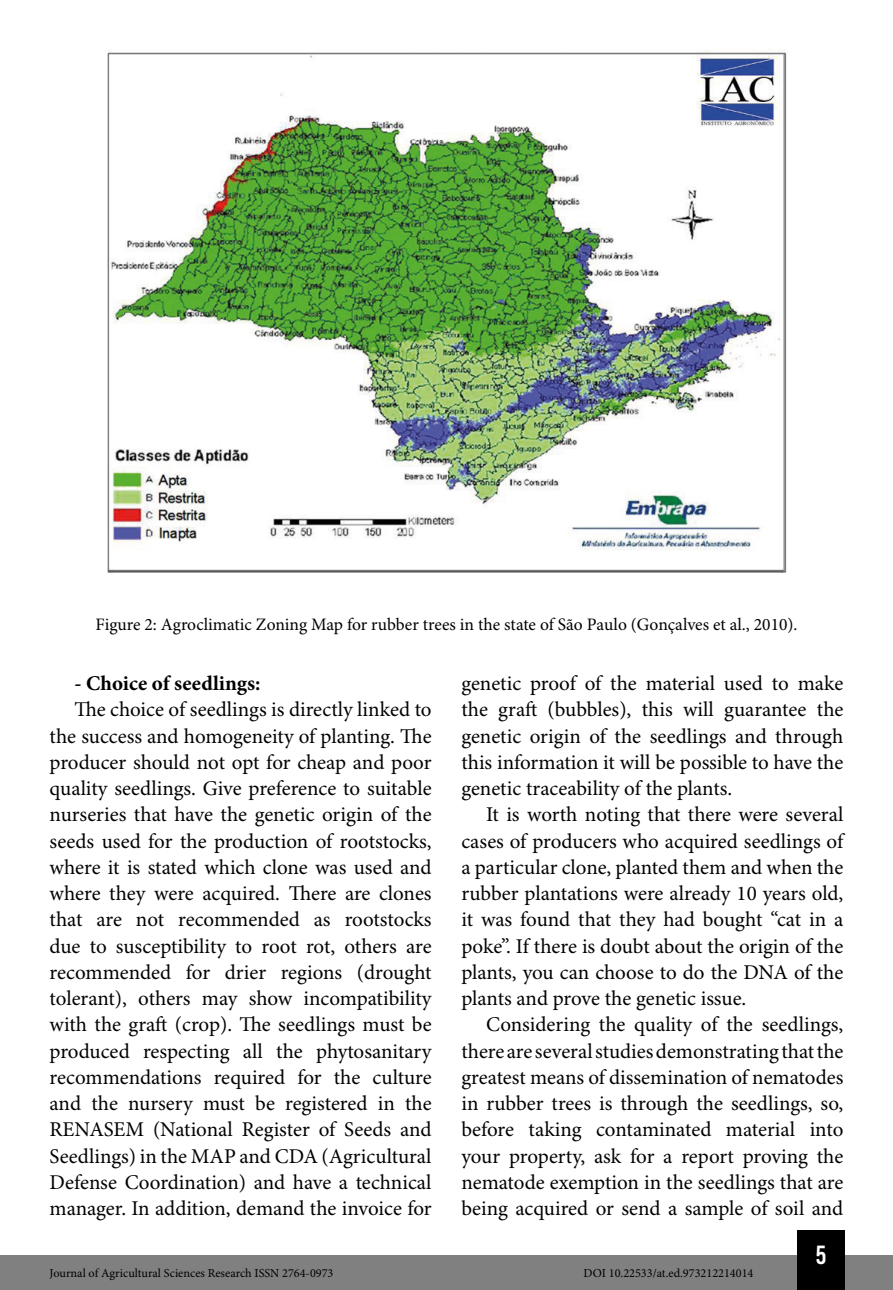
<style>
.page{position:relative;width:893px;height:1290px;background:#fff}
.page>*{position:absolute;margin:0;border:0;box-sizing:border-box;transform-origin:0 0}
.t1{font:26.25px "Bebas Kai";color:#fff}
.t2{font:21px/26.2px "Minion Pro";letter-spacing:-.005em;color:#020203;text-align:justify}
.t3{font:700 21px "Minion Pro";color:#000}
.t4{font:17.5px "Minion Pro";color:#000}
.t5{font:12.25px "Minion Pro";color:#000}
</style>
<div class="page">
<div style="left:0;top:1255px;width:893px;height:35px;background:#808080"></div>
<div style="left:797px;top:1230px;width:48px;height:60px;background:#000"></div>
<img style="left:107px;top:50px;width:680px;height:523px">
<p class="t4" style="left:95px;top:614px;width:704px">Figure 2: Agroclimatic Zoning Map for rubber trees in the state of São Paulo (Gonçalves et al., 2010).</p>
<p class="t3" style="left:74px;top:668px;width:188px">- Choice of seedlings:</p>
<p class="t2" style="left:50px;top:697px;width:384px;text-indent:25px">The choice of seedlings is directly linked to the success and homogeneity of planting. The producer should not opt for cheap and poor quality seedlings. Give preference to suitable nurseries that have the genetic origin of the seeds used for the production of rootstocks, where it is stated which clone was used and where they were acquired. There are clones that are not recommended as rootstocks due to susceptibility to root rot, others are recommended for drier regions (drought tolerant), others may show incompatibility with the graft (crop). The seedlings must be produced respecting all the phytosanitary recommendations required for the culture and the nursery must be registered in the RENASEM (National Register of Seeds and Seedlings) in the MAP and CDA (Agricultural Defense Coordination) and have a technical manager. In addition, demand the invoice for</p>
<p class="t2" style="left:461px;top:671px;width:384px">genetic proof of the material used to make the graft (bubbles), this will guarantee the genetic origin of the seedlings and through this information it will be possible to have the genetic traceability of the plants.</p>
<p class="t2" style="left:461px;top:802px;width:383px;text-indent:25px">It is worth noting that there were several cases of producers who acquired seedlings of a particular clone, planted them and when the rubber plantations were already 10 years old, it was found that they had bought “cat in a poke”. If there is doubt about the origin of the plants, you can choose to do the DNA of the plants and prove the genetic issue.</p>
<p class="t2" style="left:461px;top:1012px;width:384px;text-indent:25px">Considering the quality of the seedlings, there are several studies demonstrating that the greatest means of dissemination of nematodes in rubber trees is through the seedlings, so, before taking contaminated material into your property, ask for a report proving the nematode exemption in the seedlings that are being acquired or send a sample of soil and</p>
<p class="t1" style="left:816px;top:1241px;width:12px">5</p>
<p class="t5" style="left:50px;top:1266px;width:285px">Journal of Agricultural Sciences Research ISSN 2764-0973</p>
<p class="t5" style="left:584px;top:1266px;width:171px">DOI 10.22533/at.ed.973212214014</p>
</div>
